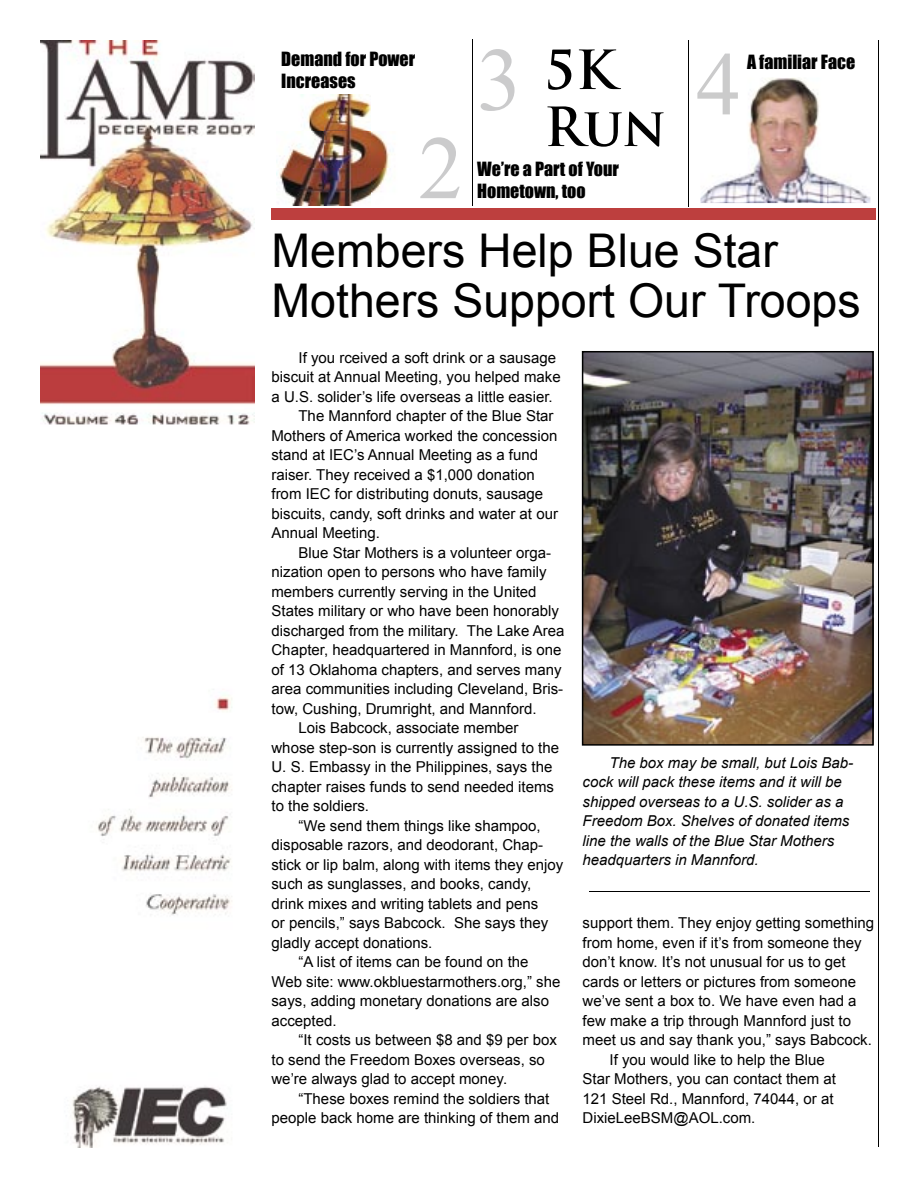
<style>
.page{position:relative;width:918px;height:1188px;background:#fff}
.page>*{position:absolute;margin:0;border:0;box-sizing:border-box;transform-origin:0 0}
.t1{font:90px "Times New Roman";color:#cbcbcc}
.t2{font:700 52.5px/57px "Trajan Pro";color:#000}
.t3{font:46.5px/49.5px "Arial";color:#000}
.t4{font:18px/22.5px "Impact";color:#000}
.t5{font:15px "Arial";color:#000}
.t6{font:italic 15px/19.5px "Arial";color:#000}
</style>
<div class="page">
<div style="left:272px;top:208px;width:604px;height:12px;background:#bd3f3e"></div>
<hr style="left:878px;top:40px;width:1px;height:1108px;background:#000">
<hr style="left:472px;top:40px;width:1px;height:166px;background:#000">
<hr style="left:688px;top:40px;width:1px;height:166px;background:#000">
<img style="left:40px;top:40px;width:214px;height:1108px">
<img style="left:582px;top:351px;width:292px;height:395px">
<hr style="left:590px;top:892px;width:280px;height:1px;background:#000">
<img style="left:701px;top:78px;width:169px;height:125px">
<img style="left:701px;top:78px;width:37px;height:36px">
<img style="left:276px;top:95px;width:114px;height:111px">
<p class="t4" style="left:281px;top:47px;width:135px">Demand for Power<br>Increases</p>
<h1 class="t1" style="left:418px;top:108px;width:46px">2</h1>
<h1 class="t1" style="left:477px;top:19px;width:46px">3</h1>
<h1 class="t1" style="left:696px;top:24px;width:46px">4</h1>
<h2 class="t2" style="left:544px;top:42px;width:124px">5K<br>Run</h2>
<p class="t4" style="left:477px;top:157px;width:143px">We’re a Part of Your</p>
<p class="t4" style="left:477px;top:180px;width:110px">Hometown, too</p>
<p class="t4" style="left:747px;top:50px;width:110px">A familiar Face</p>
<h3 class="t3" style="left:271px;top:227px;width:591px">Members Help Blue Star<br>Mothers Support Our Troops</h3>
<p class="t5" style="left:298px;top:348px;width:259px">If you rceived a soft drink or a sausage</p>
<p class="t5" style="left:271px;top:367px;width:291px">biscuit at Annual Meeting, you helped make</p>
<p class="t5" style="left:271px;top:387px;width:283px">a U.S. solider’s life overseas a little easier.</p>
<p class="t5" style="left:298px;top:406px;width:257px">The Mannford chapter of the Blue Star</p>
<p class="t5" style="left:271px;top:426px;width:287px">Mothers of America worked the concession</p>
<p class="t5" style="left:271px;top:445px;width:268px">stand at IEC’s Annual Meeting as a fund</p>
<p class="t5" style="left:271px;top:465px;width:265px">raiser. They received a $1,000 donation</p>
<p class="t5" style="left:271px;top:484px;width:273px">from IEC for distributing donuts, sausage</p>
<p class="t5" style="left:271px;top:504px;width:288px">biscuits, candy, soft drinks and water at our</p>
<p class="t5" style="left:271px;top:523px;width:110px">Annual Meeting.</p>
<p class="t5" style="left:298px;top:543px;width:254px">Blue Star Mothers is a volunteer orga-</p>
<p class="t5" style="left:271px;top:562px;width:277px">nization open to persons who have family</p>
<p class="t5" style="left:271px;top:582px;width:267px">members currently serving in the United</p>
<p class="t5" style="left:271px;top:601px;width:289px">States military or who have been honorably</p>
<p class="t5" style="left:271px;top:621px;width:294px">discharged from the military. The Lake Area</p>
<p class="t5" style="left:271px;top:640px;width:292px">Chapter, headquartered in Mannford, is one</p>
<p class="t5" style="left:271px;top:660px;width:292px">of 13 Oklahoma chapters, and serves many</p>
<p class="t5" style="left:271px;top:679px;width:293px">area communities including Cleveland, Bris-</p>
<p class="t5" style="left:271px;top:699px;width:267px">tow, Cushing, Drumright, and Mannford.</p>
<p class="t5" style="left:298px;top:718px;width:222px">Lois Babcock, associate member</p>
<p class="t5" style="left:271px;top:738px;width:289px">whose step-son is currently assigned to the</p>
<p class="t5" style="left:271px;top:757px;width:282px">U. S. Embassy in the Philippines, says the</p>
<p class="t5" style="left:271px;top:777px;width:284px">chapter raises funds to send needed items</p>
<p class="t5" style="left:271px;top:796px;width:99px">to the soldiers.</p>
<p class="t5" style="left:298px;top:816px;width:244px">“We send them things like shampoo,</p>
<p class="t5" style="left:271px;top:835px;width:273px">disposable razors, and deodorant, Chap-</p>
<p class="t5" style="left:271px;top:855px;width:293px">stick or lip balm, along with items they enjoy</p>
<p class="t5" style="left:271px;top:874px;width:261px">such as sunglasses, and books, candy,</p>
<p class="t5" style="left:271px;top:894px;width:268px">drink mixes and writing tablets and pens</p>
<p class="t5" style="left:271px;top:913px;width:278px">or pencils,” says Babcock. She says they</p>
<p class="t5" style="left:271px;top:933px;width:162px">gladly accept donations.</p>
<p class="t5" style="left:298px;top:952px;width:232px">“A list of items can be found on the</p>
<p class="t5" style="left:271px;top:972px;width:290px">Web site: www.okbluestarmothers.org,” she</p>
<p class="t5" style="left:271px;top:991px;width:279px">says, adding monetary donations are also</p>
<p class="t5" style="left:271px;top:1011px;width:67px">accepted.</p>
<p class="t5" style="left:298px;top:1030px;width:260px">“It costs us between $8 and $9 per box</p>
<p class="t5" style="left:271px;top:1050px;width:275px">to send the Freedom Boxes overseas, so</p>
<p class="t5" style="left:271px;top:1069px;width:237px">we’re always glad to accept money.</p>
<p class="t5" style="left:298px;top:1089px;width:252px">“These boxes remind the soldiers that</p>
<p class="t5" style="left:271px;top:1108px;width:289px">people back home are thinking of them and</p>
<p class="t6" style="left:583px;top:753px;width:272px;text-indent:27px">The box may be small, but Lois Bab&shy;cock will pack these items and it will be shipped overseas to a U.S. solider as a Freedom Box. Shelves of donated items line the walls of the Blue Star Mothers headquarters in Mannford.</p>
<p class="t5" style="left:583px;top:913px;width:293px">support them. They enjoy getting something</p>
<p class="t5" style="left:583px;top:933px;width:280px">from home, even if it’s from someone they</p>
<p class="t5" style="left:583px;top:952px;width:265px">don’t know. It’s not unusual for us to get</p>
<p class="t5" style="left:583px;top:972px;width:275px">cards or letters or pictures from someone</p>
<p class="t5" style="left:583px;top:991px;width:276px">we’ve sent a box to. We have even had a</p>
<p class="t5" style="left:583px;top:1011px;width:270px">few make a trip through Mannford just to</p>
<p class="t5" style="left:583px;top:1030px;width:291px">meet us and say thank you,” says Babcock.</p>
<p class="t5" style="left:610px;top:1050px;width:217px">If you would like to help the Blue</p>
<p class="t5" style="left:583px;top:1069px;width:255px">Star Mothers, you can contact them at</p>
<p class="t5" style="left:583px;top:1089px;width:252px">121 Steel Rd., Mannford, 74044, or at</p>
<p class="t5" style="left:583px;top:1108px;width:174px">DixieLeeBSM@AOL.com.</p>
</div>
